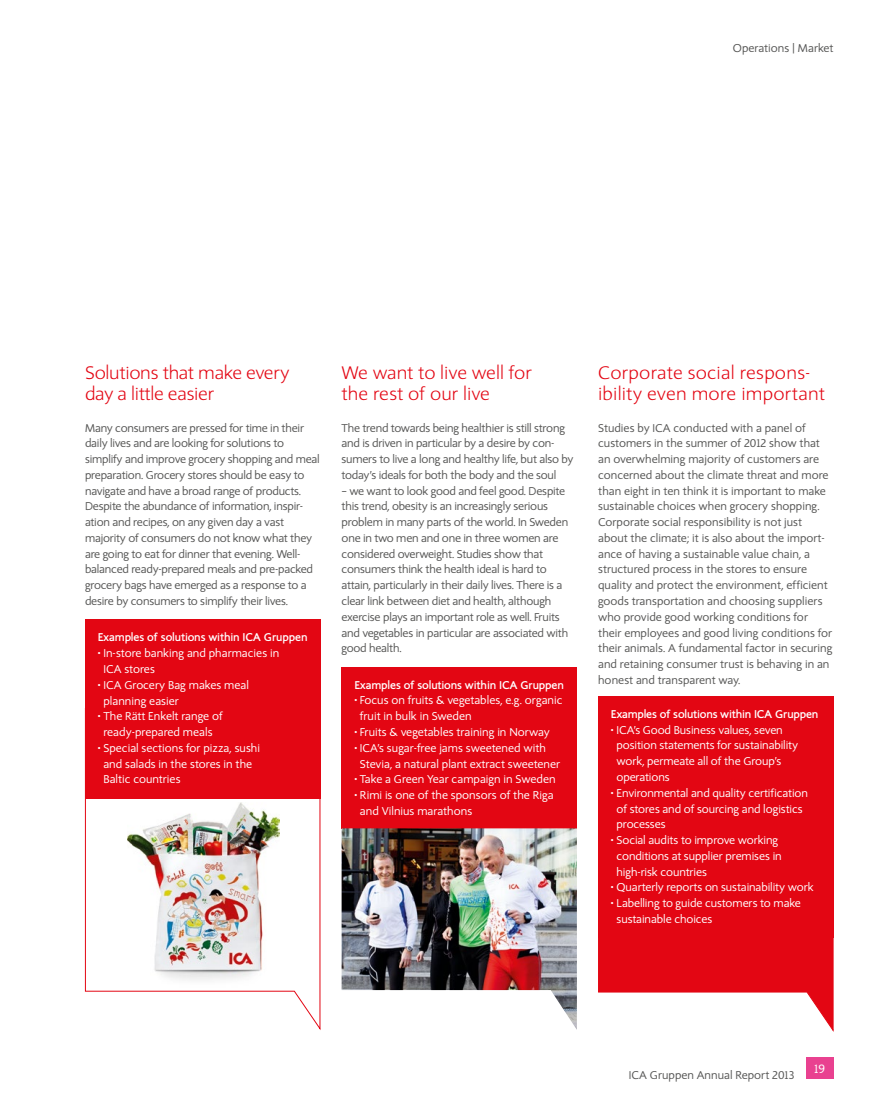
<style>
.page{position:relative;width:893px;height:1115px;background:#fff}
.page>*{position:absolute;margin:0;border:0;box-sizing:border-box;transform-origin:0 0}
.t1{font:300 18px/21px "ICA Sans Serif";color:#e30613}
.t2{font:12px "ICA Sans Serif";color:#fff}
.t3{font:11.25px/15.8px "ICA Sans Serif";letter-spacing:-.02em;color:#575756}
.t4{font:11.25px/15.8px "ICA Sans Serif";letter-spacing:-.005em;color:#fff}
.t5{font:11.25px/15.8px "ICA Sans Serif";color:#575756}
.t6{font:700 11.25px "ICA Sans Serif";letter-spacing:-.015em;color:#fff}
</style>
<div class="page">
<div style="left:806px;top:1057px;width:27px;height:21px;background:#e94190"></div>
<div style="left:342px;top:666px;width:235px;height:162px;background:#e30613"></div>
<img style="left:342px;top:828px;width:235px;height:201px">
<img style="left:85px;top:707px;width:236px;height:322px">
<svg style="left:598px;top:802px;width:236px;height:228px"></svg>
<div style="left:85px;top:619px;width:235px;height:179px;background:#e30613"></div>
<div style="left:598px;top:696px;width:235px;height:240px;background:#e30613"></div>
<p class="t5" style="left:733px;top:40px;width:102px">Operations | Market</p>
<h1 class="t1" style="left:85px;top:362px;width:206px">Solutions that make every day a little easier</h1>
<p class="t3" style="left:85px;top:420px;width:236px">Many consumers are pressed for time in their daily lives and are looking for solutions to simplify and improve grocery shopping and meal preparation. Grocery stores should be easy to navigate and have a broad range of products.<br>Despite the abundance of information, inspir&shy;ation and recipes, on any given day a vast majority of consumers do not know what they are going to eat for dinner that evening. Well&shy;balanced ready-prepared meals and pre-packed grocery bags have emerged as a response to a desire by consumers to simplify their lives.</p>
<p class="t6" style="left:98px;top:630px;width:211px">Examples of solutions within ICA Gruppen</p>
<p class="t4" style="left:103px;top:645px;width:177px;text-indent:-6px">• In-store banking and pharmacies in<br>ICA stores</p>
<p class="t4" style="left:103px;top:677px;width:147px;text-indent:-6px">• ICA Grocery Bag makes meal planning easier</p>
<p class="t4" style="left:98px;top:708px;width:127px;text-align:center">• The Rätt Enkelt range of ready-prepared meals</p>
<p class="t4" style="left:103px;top:740px;width:158px;text-indent:-6px">• Special sections for pizza, sushi and salads in the stores in the<br>Baltic countries</p>
<h1 class="t1" style="left:342px;top:362px;width:192px">We want to live well for the rest of our live</h1>
<p class="t3" style="left:342px;top:420px;width:233px">The trend towards being healthier is still strong and is driven in particular by a desire by con&shy;sumers to live a long and healthy life, but also by today’s ideals for both the body and the soul</p>
<p class="t3" style="left:342px;top:483px;width:228px">– we want to look good and feel good. Despite this trend, obesity is an increasingly serious problem in many parts of the world. In Sweden one in two men and one in three women are considered overweight. Studies show that consumers think the health ideal is hard to attain, particularly in their daily lives. There is a clear link between diet and health, although exercise plays an important role as well. Fruits and vegetables in particular are associated with good health.</p>
<p class="t6" style="left:354px;top:677px;width:211px">Examples of solutions within ICA Gruppen</p>
<p class="t4" style="left:360px;top:692px;width:204px;text-indent:-6px">• Focus on fruits &amp; vegetables, e.g. organic fruit in bulk in Sweden</p>
<p class="t4" style="left:354px;top:724px;width:197px">• Fruits &amp; vegetables training in Norway</p>
<p class="t4" style="left:360px;top:739px;width:202px;text-indent:-6px">• ICA’s sugar-free jams sweetened with<br>Stevia, a natural plant extract sweetener</p>
<p class="t4" style="left:354px;top:771px;width:203px">• Take a Green Year campaign in Sweden</p>
<p class="t4" style="left:360px;top:787px;width:195px;text-indent:-6px">• Rimi is one of the sponsors of the Riga and Vilnius marathons</p>
<h1 class="t1" style="left:598px;top:362px;width:228px">Corporate social respons&shy;ibility even more important</h1>
<p class="t5" style="left:598px;top:420px;width:236px">Studies by ICA conducted with a panel of customers in the summer of 2012 show that an overwhelming majority of customers are concerned about the climate threat and more than eight in ten think it is important to make sustainable choices when grocery shopping.<br>Corporate social responsibility is not just about the climate; it is also about the import&shy;ance of having a sustainable value chain, a structured process in the stores to ensure quality and protect the environment, efficient goods transportation and choosing suppliers who provide good working conditions for their employees and good living conditions for their animals. A fundamental factor in securing and retaining consumer trust is behaving in an honest and transparent way.</p>
<p class="t6" style="left:611px;top:706px;width:209px">Examples of solutions within ICA Gruppen</p>
<p class="t4" style="left:616px;top:721px;width:183px;text-indent:-6px">• ICA’s Good Business values, seven position statements for sustainability work, permeate all of the Group’s operations</p>
<p class="t4" style="left:616px;top:784px;width:193px;text-indent:-6px">• Environmental and quality certification of stores and of sourcing and logistics processes</p>
<p class="t4" style="left:616px;top:832px;width:167px;text-indent:-6px">• Social audits to improve working conditions at supplier premises in high-risk countries</p>
<p class="t4" style="left:611px;top:879px;width:204px">• Quarterly reports on sustainability work</p>
<p class="t4" style="left:616px;top:895px;width:186px;text-indent:-6px">• Labelling to guide customers to make sustainable choices</p>
<p class="t5" style="left:629px;top:1066px;width:167px">ICA Gruppen Annual Report 2013</p>
<p class="t2" style="left:814px;top:1061px;width:12px">19</p>
</div>
